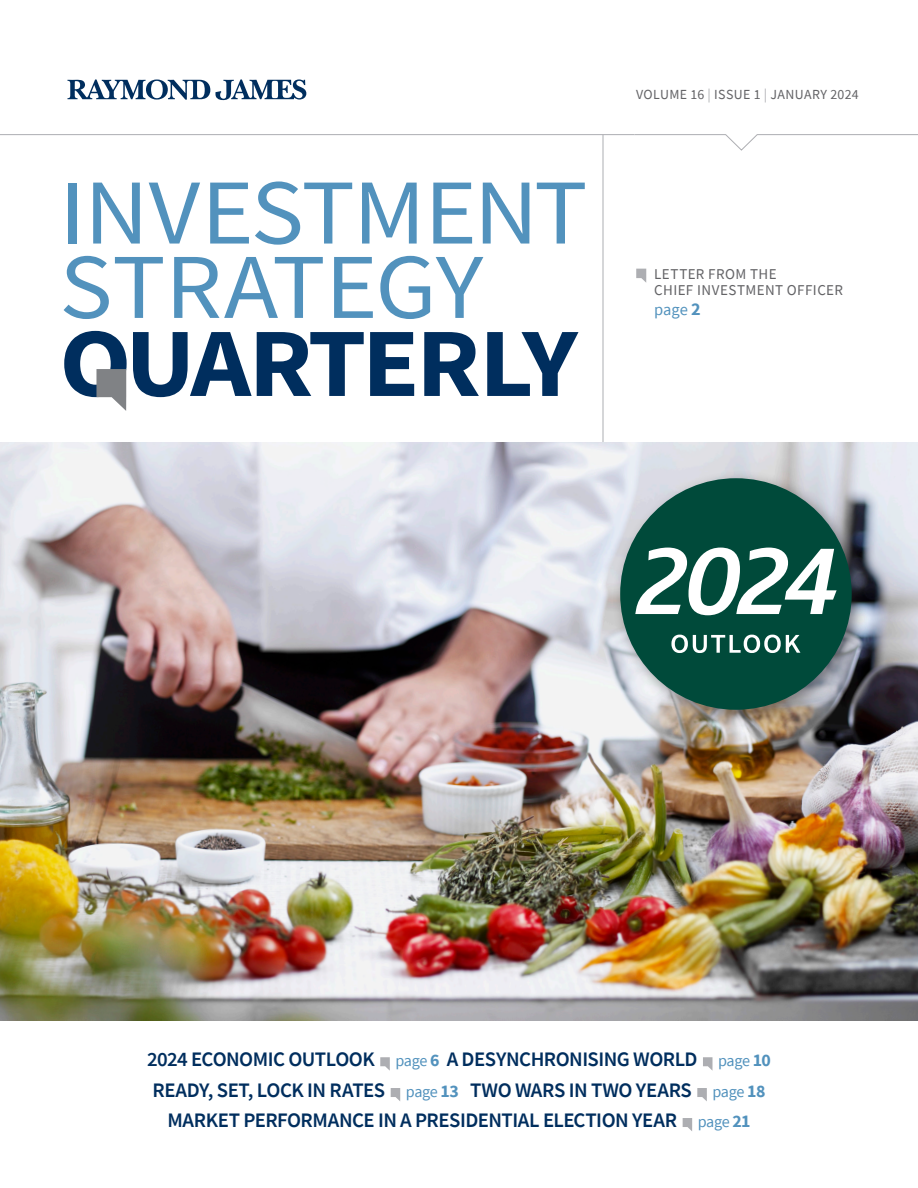
<style>
.page{position:relative;width:918px;height:1188px;background:#fff}
.page>*{position:absolute;margin:0;border:0;box-sizing:border-box;transform-origin:0 0}
.t1{font:700 97.95px "Source Sans Pro";letter-spacing:-.045em;color:#002e5e;scale:1.08 1}
.t2{font:92.85px/74.4px "Source Sans Pro";letter-spacing:-.015em;color:#5292bd;scale:1.08 1}
.t3{font:600 20.55px/30.6px "Source Sans Pro";letter-spacing:-.025em;color:#002e5e;text-align:center}
.t4{font:16.5px "Source Sans Pro";color:#5292bd}
.t5{font:15px/16.5px "Source Sans Pro";letter-spacing:.025em;color:#636366}
.t6{font:13.8px "Source Sans Pro";letter-spacing:.025em;color:#636366}
.s1{color:#adaeb2}
.s2{font-weight:700;font-size:18.15px}
.s3{font-weight:400;font-size:16.2px;color:#5292bd}
.s4{font-weight:700;font-size:17.85px;color:#5292bd}
</style>
<div class="page">
<hr style="left:603px;top:135px;width:1px;height:311px;background:#adaeb2">
<svg style="left:636px;top:269px;width:10px;height:14px"></svg>
<svg style="left:634px;top:134px;width:284px;height:17px"></svg>
<hr style="left:0;top:134px;width:634px;height:1px;background:#adaeb2">
<svg style="left:96px;top:369px;width:30px;height:42px"></svg>
<img style="left:0;top:443px;width:918px;height:577px">
<svg style="left:380px;top:1057px;width:10px;height:14px"></svg>
<svg style="left:703px;top:1057px;width:10px;height:14px"></svg>
<svg style="left:391px;top:1088px;width:9px;height:13px"></svg>
<svg style="left:697px;top:1088px;width:10px;height:13px"></svg>
<svg style="left:683px;top:1118px;width:9px;height:13px"></svg>
<div style="left:611px;top:469px;width:259px;height:259px;background:#231f20;opacity:.46"></div>
<div style="left:620px;top:478px;width:232px;height:232px;background:#004a3a;border-radius:50%"></div>
<svg style="left:635px;top:548px;width:202px;height:67px"></svg>
<svg style="left:671px;top:635px;width:129px;height:18px"></svg>
<svg style="left:68px;top:79px;width:238px;height:21px"></svg>
<p class="t2" style="left:59px;top:175px;width:491px">INVESTMENT<br>STRATEGY</p>
<p class="t1" style="left:59px;top:297px;width:481px">OUARTERLY</p>
<p class="t6" style="left:636px;top:86px;width:224px">VOLUME 16 <span class="s1">|</span> ISSUE 1 <span class="s1">|</span> JANUARY 2024</p>
<p class="t5" style="left:654px;top:265px;width:190px">LETTER FROM THE<br>CHIEF INVESTMENT OFFICER</p>
<p class="t4" style="left:654px;top:299px;width:48px">page <span class="s2">2</span></p>
<p class="t3" style="left:147px;top:1044px;width:625px">2024 ECONOMIC OUTLOOK <span class="s3">page</span> <span class="s4">6</span> A DESYNCHRONISING WORLD <span class="s3">page</span> <span class="s4">10<br></span>READY, SET, LOCK IN RATES <span class="s3">page</span> <span class="s4">13</span> TWO WARS IN TWO YEARS <span class="s3">page</span> <span class="s4">18<br></span>MARKET PERFORMANCE IN A PRESIDENTIAL ELECTION YEAR <span class="s3">page</span> <span class="s4">21</span></p>
</div>
